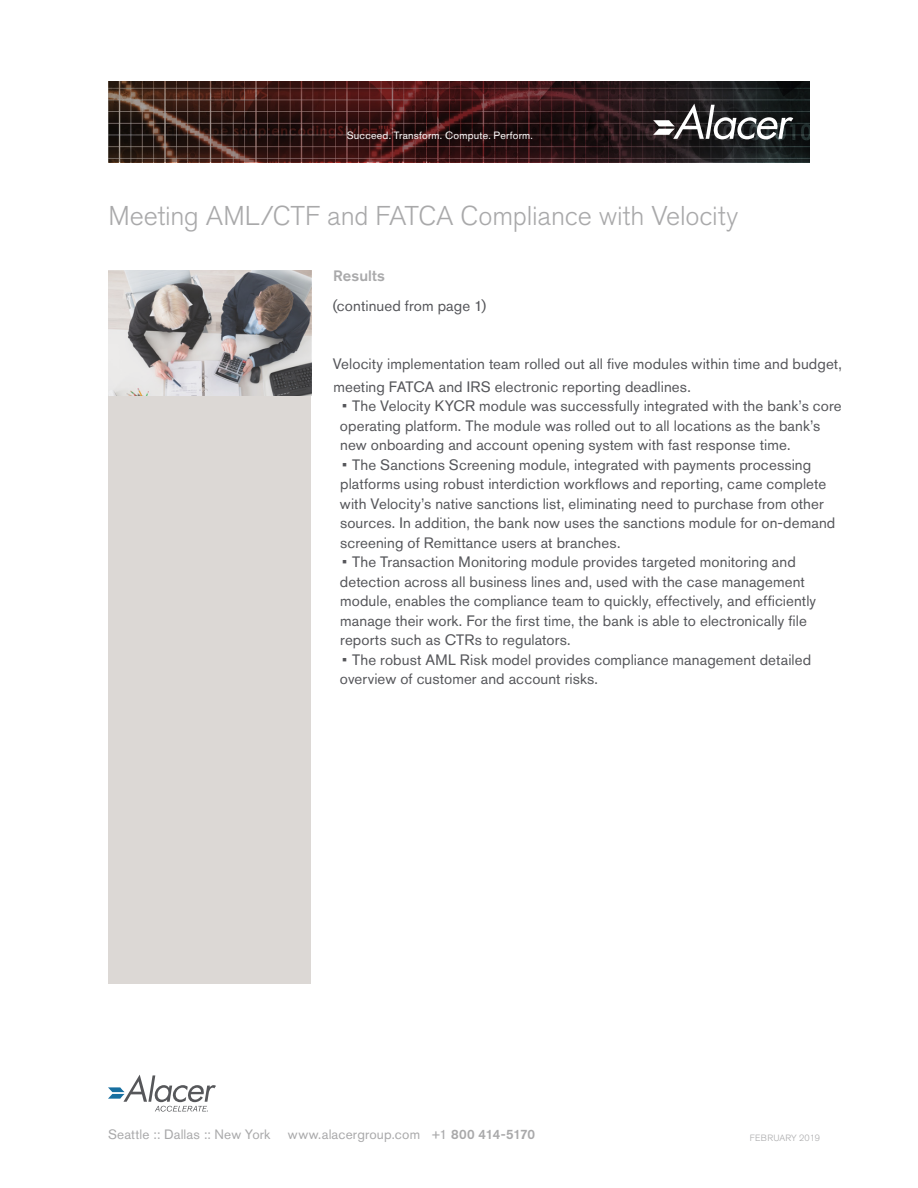
<style>
.page{position:relative;width:918px;height:1188px;background:#fff}
.page>*{position:absolute;margin:0;border:0;box-sizing:border-box;transform-origin:0 0}
.t1{font:300 27px "Akzidenz Grotesk BE";letter-spacing:-.005em;color:#a9a9aa}
.body_text{font:15px/19.5px "Akzidenz Grotesk BE";letter-spacing:.005em;color:#55565a}
.body_text-2{font:500 15px "Akzidenz Grotesk BE";letter-spacing:.005em;color:#a9a9aa}
.t2{font:13.5px "Akzidenz Grotesk BE";letter-spacing:.01em;color:#a9a9aa}
.t3{font:10.5px "Akzidenz Grotesk BE";letter-spacing:.02em;color:#fff}
.grey_list{font:300 9px "Akzidenz Grotesk BE";letter-spacing:.015em;color:#a9a9aa}
.s1{font-weight:500}
</style>
<div class="page">
<img style="left:109px;top:81px;width:701px;height:81px">
<svg style="left:653px;top:104px;width:140px;height:35px"></svg>
<svg style="left:108px;top:1075px;width:108px;height:37px"></svg>
<div style="left:109px;top:270px;width:202px;height:713px;background:#dcd8d5"></div>
<img style="left:109px;top:270px;width:202px;height:126px">
<p class="t3" style="left:347px;top:129px;width:188px">Succeed. Transform. Compute. Perform.</p>
<p class="t1" style="left:108px;top:201px;width:631px">Meeting AML/CTF and FATCA Compliance with Velocity</p>
<p class="body_text-2" style="left:333px;top:267px;width:53px">Results</p>
<p class="body_text" style="left:333px;top:295px;width:155px">(continued from page 1)</p>
<p class="body_text" style="left:333px;top:352px;width:511px;line-height:22.5px">Velocity implementation team rolled out all five modules within time and budget, meeting FATCA and IRS electronic reporting deadlines.</p>
<p class="body_text" style="left:340px;top:396px;width:503px">• The Velocity KYCR module was successfully integrated with the bank’s core operating platform. The module was rolled out to all locations as the bank’s new onboarding and account opening system with fast response time.</p>
<p class="body_text" style="left:340px;top:454px;width:497px">• The Sanctions Screening module, integrated with payments processing platforms using robust interdiction workflows and reporting, came complete with Velocity’s native sanctions list, eliminating need to purchase from other sources. In addition, the bank now uses the sanctions module for on-demand screening of Remittance users at branches.</p>
<p class="body_text" style="left:340px;top:552px;width:478px">• The Transaction Monitoring module provides targeted monitoring and detection across all business lines and, used with the case management module, enables the compliance team to quickly, effectively, and efficiently manage their work. For the first time, the bank is able to electronically file reports such as CTRs to regulators.</p>
<p class="body_text" style="left:340px;top:649px;width:473px">• The robust AML Risk model provides compliance management detailed overview of customer and account risks.</p>
<p class="t2" style="left:108px;top:1127px;width:164px">Seattle :: Dallas :: New York</p>
<p class="t2" style="left:288px;top:1127px;width:249px">www.alacergroup.com +1 <span class="s1">800 414-5170</span></p>
<p class="grey_list" style="left:750px;top:1133px;width:72px">February 2019</p>
</div>
